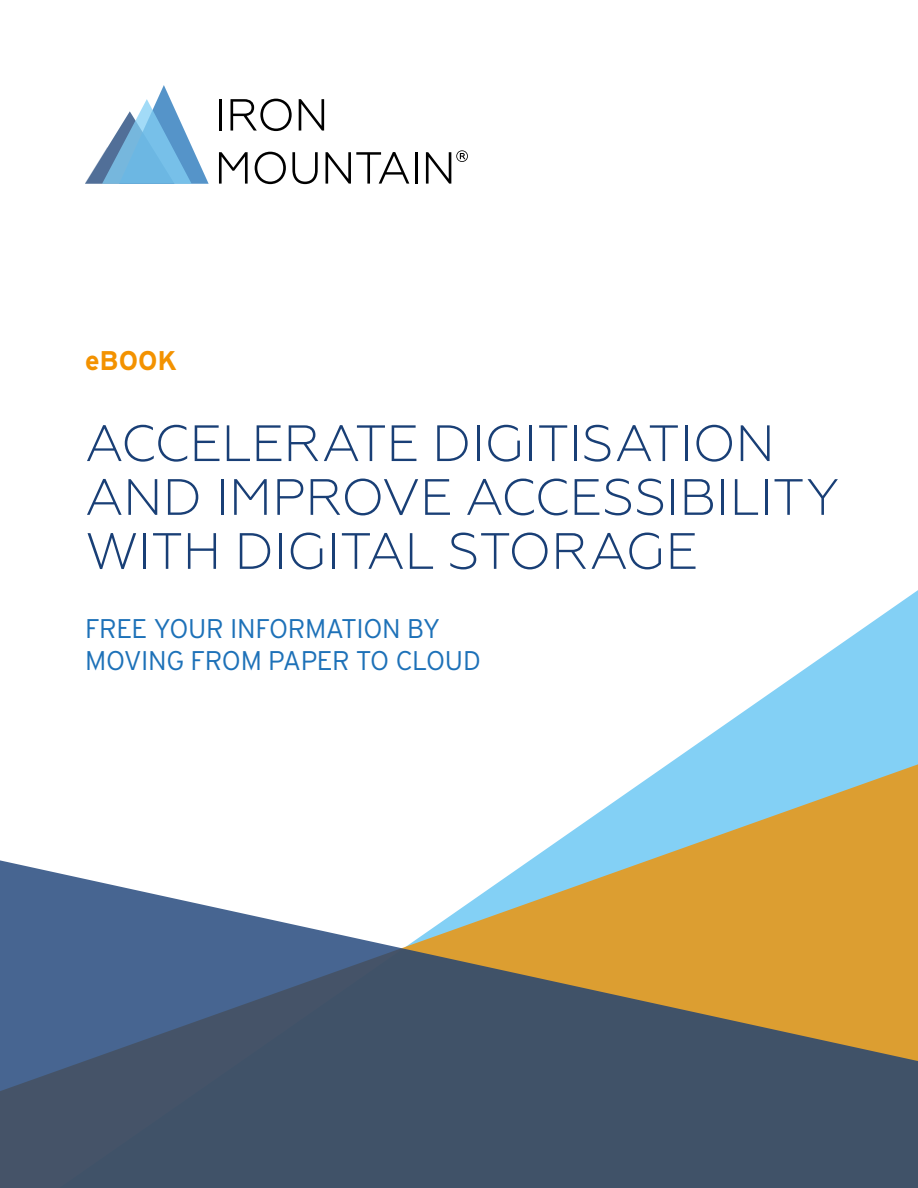
<style>
.page{position:relative;width:918px;height:1188px;background:#fff}
.page>*{position:absolute;margin:0;border:0;box-sizing:border-box;transform-origin:0 0}
.t1{font:300 51px/53.8px "Geometria";letter-spacing:-.01em;color:#193f76}
.t2{font:300 27px/32.4px "Interstate";letter-spacing:-.02em;color:#1d71b8}
.t3{font:700 27px "Interstate";color:#f39200}
</style>
<div class="page">
<svg style="left:674px;top:590px;width:244px;height:170px"></svg>
<svg style="left:533px;top:760px;width:385px;height:98px"></svg>
<svg style="left:0;top:858px;width:918px;height:330px;background:#737571"></svg>
<svg style="left:85px;top:85px;width:124px;height:99px"></svg>
<hr style="left:219px;top:99px;width:3px;height:32px;background:#000">
<svg style="left:231px;top:99px;width:61px;height:32px"></svg>
<svg style="left:299px;top:99px;width:25px;height:32px"></svg>
<svg style="left:219px;top:152px;width:29px;height:32px"></svg>
<svg style="left:255px;top:152px;width:31px;height:32px"></svg>
<svg style="left:292px;top:152px;width:26px;height:32px"></svg>
<svg style="left:326px;top:152px;width:83px;height:32px"></svg>
<hr style="left:415px;top:152px;width:2px;height:32px;background:#000">
<svg style="left:426px;top:150px;width:42px;height:34px"></svg>
<p class="t3" style="left:85px;top:346px;width:93px">eBOOK</p>
<p class="t1" style="left:85px;top:416px;width:756px">ACCELERATE DIGITISATION<br>AND IMPROVE ACCESSIBILITY<br>WITH DIGITAL STORAGE</p>
<p class="t2" style="left:85px;top:612px;width:397px">FREE YOUR INFORMATION BY<br>MOVING FROM PAPER TO CLOUD</p>
</div>
